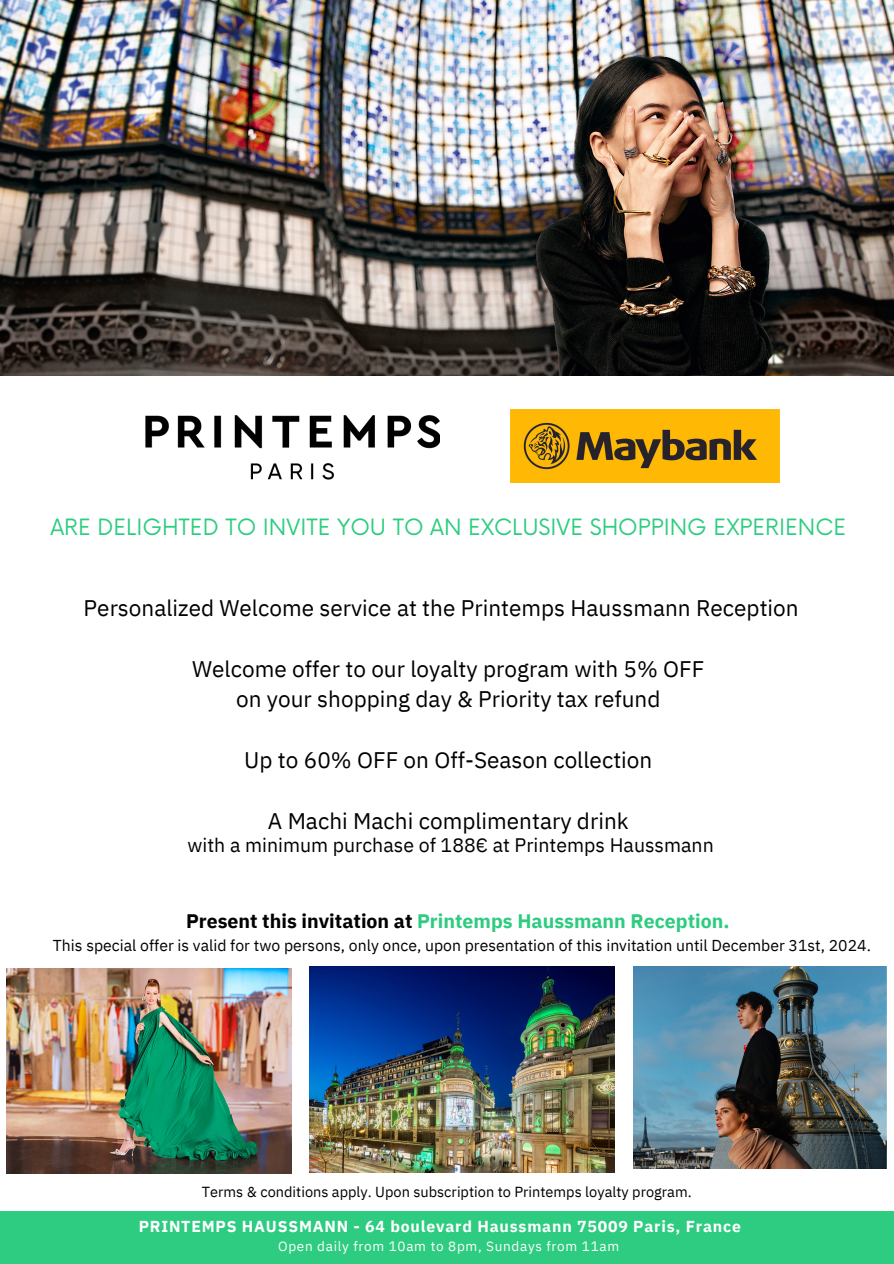
<style>
.page{position:relative;width:894px;height:1264px;background:#fff}
.page>*{position:absolute;margin:0;border:0;box-sizing:border-box;transform-origin:0 0}
.t1{font:22.5px "IBM Plex Sans";color:#000}
.t2{font:21.9px "Now";color:#2dcc80}
.t3{font:700 19.5px "IBM Plex Sans";color:#2dcc80}
.t4{font:19.5px "IBM Plex Sans";color:#000}
.t5{font:700 15.9px "IBM Plex Sans";letter-spacing:.05em;color:#fff}
.t6{font:15.75px "IBM Plex Sans";color:#000}
.t7{font:14.55px "IBM Plex Sans";color:#000}
.t8{font:13.5px "IBM Plex Sans";letter-spacing:.05em;color:#fff}
.s1{color:#000}
</style>
<div class="page">
<img style="left:0;top:0;width:893px;height:376px">
<img style="left:145px;top:415px;width:294px;height:65px">
<div style="left:0;top:1211px;width:893px;height:52px;background:#2dcc80"></div>
<img style="left:510px;top:409px;width:269px;height:73px">
<img style="left:6px;top:968px;width:285px;height:205px">
<img style="left:309px;top:966px;width:305px;height:206px">
<img style="left:633px;top:966px;width:253px;height:202px">
<p class="t2" style="left:50px;top:515px;width:796px">ARE DELIGHTED TO INVITE YOU TO AN EXCLUSIVE SHOPPING EXPERIENCE</p>
<p class="t1" style="left:84px;top:593px;width:716px">Personalized Welcome service at the Printemps Haussmann Reception</p>
<p class="t1" style="left:192px;top:653px;width:513px">Welcome offer to our loyalty program with 5% OFF</p>
<p class="t1" style="left:236px;top:684px;width:425px">on your shopping day &amp; Priority tax refund</p>
<p class="t1" style="left:244px;top:745px;width:409px">Up to 60% OFF on Off-Season collection</p>
<p class="t1" style="left:268px;top:805px;width:362px">A Machi Machi complimentary drink</p>
<p class="t4" style="left:187px;top:832px;width:527px">with a minimum purchase of 188€ at Printemps Haussmann</p>
<p class="t3" style="left:186px;top:908px;width:545px"><span class="s1">Present this invitation at</span> Printemps Haussmann Reception.</p>
<p class="t6" style="left:53px;top:934px;width:819px">This special offer is valid for two persons, only once, upon presentation of this invitation until December 31st, 2024.</p>
<p class="t7" style="left:202px;top:1182px;width:491px">Terms &amp; conditions apply. Upon subscription to Printemps loyalty program.</p>
<p class="t5" style="left:139px;top:1215px;width:603px">PRINTEMPS HAUSSMANN - 64 boulevard Haussmann 75009 Paris, France</p>
<p class="t8" style="left:278px;top:1237px;width:342px">Open daily from 10am to 8pm, Sundays from 11am</p>
</div>
